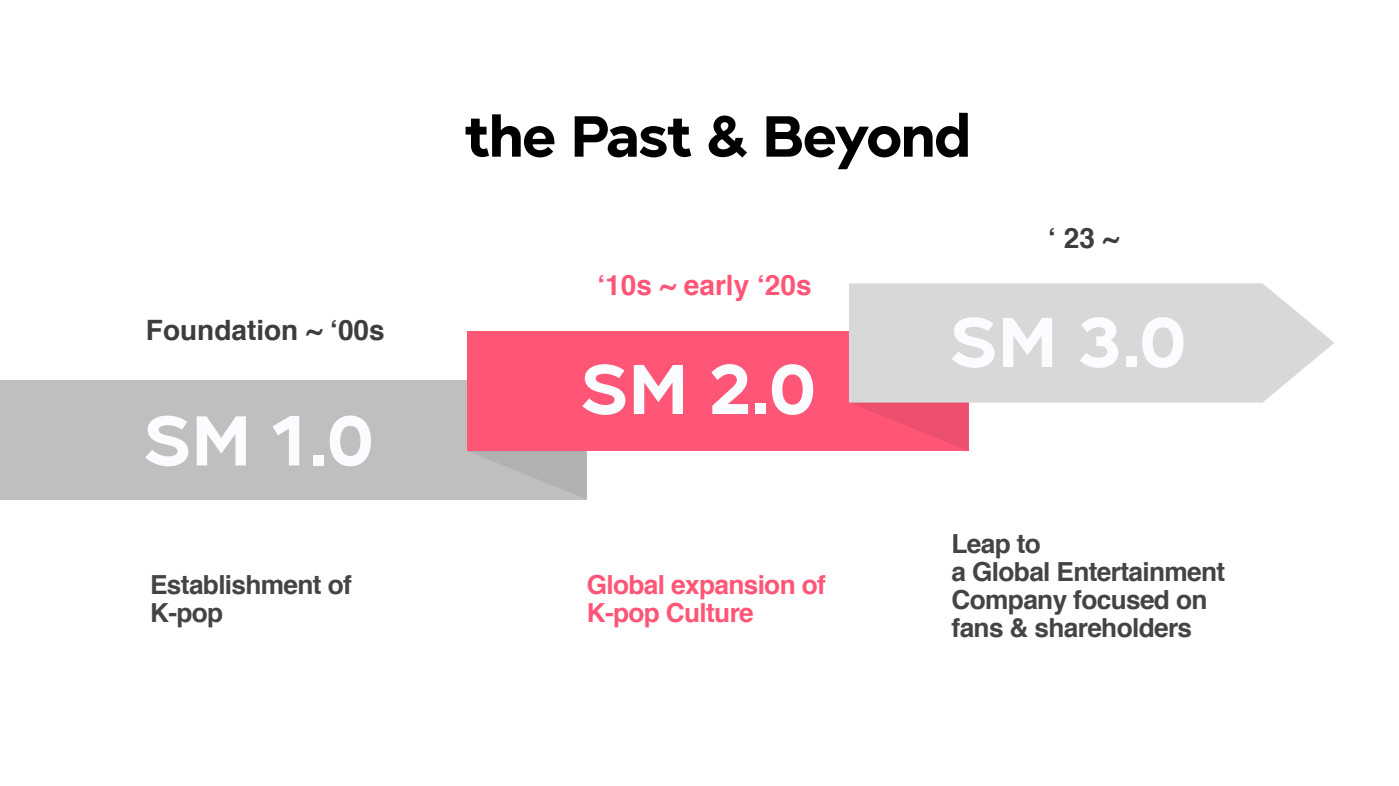
<style>
.page{position:relative;width:1399px;height:786px;background:#fff}
.page>*{position:absolute;margin:0;border:0;box-sizing:border-box;transform-origin:0 0}
.t1{font:700 70.17px "SMTOWNOTF";color:#fbfcff}
.t2{font:700 57.75px "SMTOWNOTF";letter-spacing:-.035em;color:#000}
.t3{font:700 28px "Helvetica";color:#3d3d3d}
.t4{font:700 28px "Helvetica";color:#ff5576}
.t5{font:700 26.25px/28px "Helvetica";letter-spacing:-.025em;color:#444}
.t6{font:700 26.25px/28px "Helvetica";letter-spacing:-.025em;color:#ff5576}
</style>
<div class="page">
<div style="left:0;top:380px;width:587px;height:119px;background:#c0bfbf"></div>
<div style="left:467px;top:331px;width:501px;height:120px;background:#ff5576"></div>
<svg style="left:469px;top:451px;width:117px;height:47px"></svg>
<svg style="left:849px;top:283px;width:485px;height:119px;fill:#d8d8d8"></svg>
<svg style="left:849px;top:402px;width:119px;height:48px"></svg>
<p class="t3" style="left:146px;top:307px;width:240px">Foundation ~ ‘00s</p>
<h1 class="t1" style="left:143px;top:409px;width:232px">SM 1.0</h1>
<h2 class="t2" style="left:464px;top:110px;width:508px">the Past &amp; Beyond</h2>
<p class="t4" style="left:597px;top:262px;width:216px">‘10s ~ early ‘20s</p>
<p class="t3" style="left:1048px;top:216px;width:72px">‘ 23 ~</p>
<h1 class="t1" style="left:580px;top:357px;width:238px">SM 2.0</h1>
<h1 class="t1" style="left:949px;top:310px;width:239px">SM 3.0</h1>
<p class="t5" style="left:150px;top:570px;width:203px">Establishment of<br>K-pop</p>
<p class="t6" style="left:587px;top:570px;width:241px">Global expansion of<br>K-pop Culture</p>
<p class="t5" style="left:951px;top:530px;width:275px">Leap to<br>a Global Entertainment<br>Company focused on fans &amp; shareholders</p>
</div>
